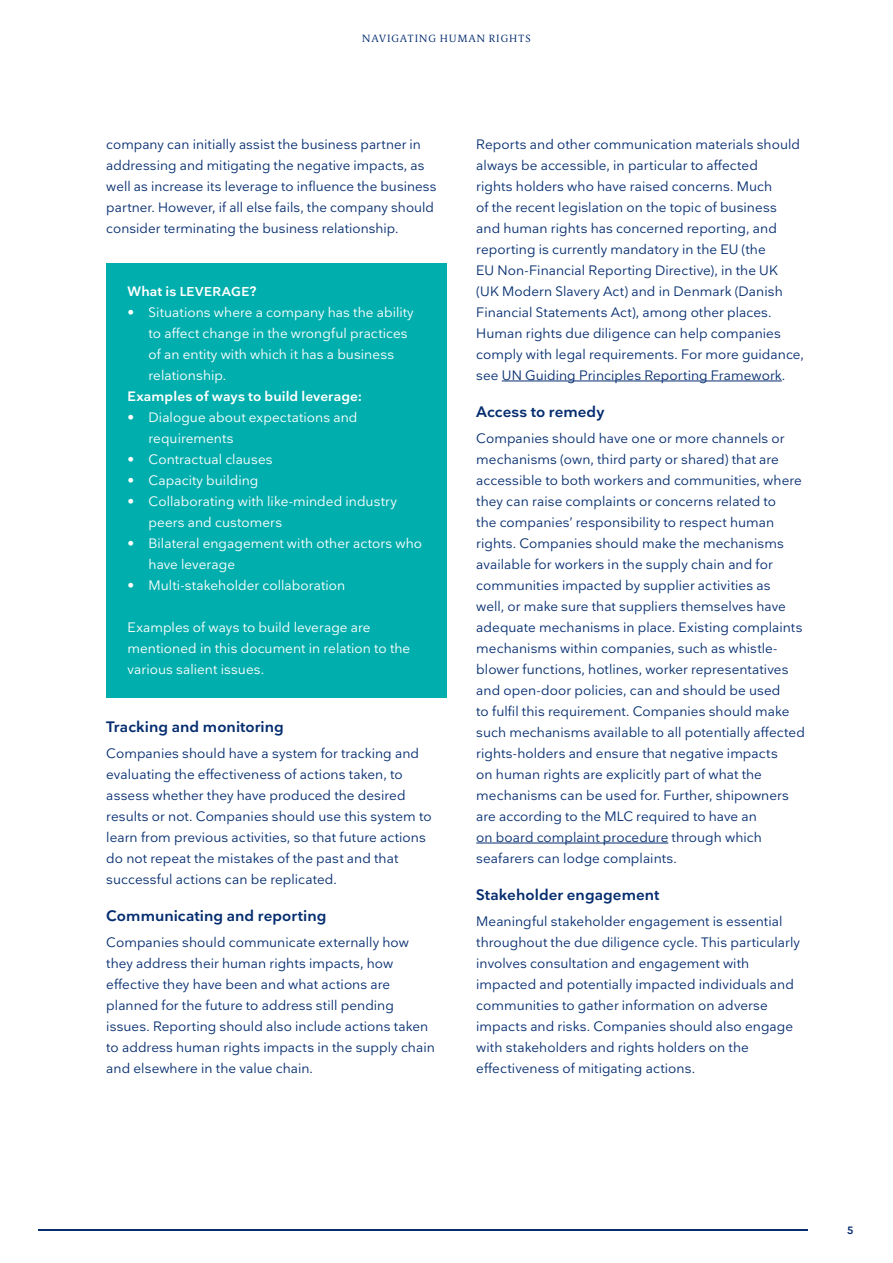
<style>
.page{position:relative;width:893px;height:1263px;background:#fff}
.page>*{position:absolute;margin:0;border:0;box-sizing:border-box;transform-origin:0 0}
.Mellemrubrik{font:600 15px "Nationale";letter-spacing:.005em;color:#052d6f}
.Brødtekst{font:13.5px/21px "Nationale";letter-spacing:.005em;color:#052d6f}
.Brødtekst_indryk{font:13.5px/21px "Nationale";letter-spacing:.005em;color:#fff}
.Brødtekst-2{font:13.5px/21px "Nationale";letter-spacing:.005em;color:#fff}
.Brødtekst_indryk-2{font:600 13.5px "Nationale";letter-spacing:.01em;color:#fff}
.Brødtekst_indryk-3{font:600 12.75px "Nationale";letter-spacing:.03em;color:#fff}
.t1{font:300 10.5px "Berlingske Serif Text";letter-spacing:.085em;color:#052d6f}
.t2{font:600 10.5px "Nationale";color:#052d6f}
.s1{font-size:13.5px}
</style>
<div class="page">
<hr style="left:38px;top:1229px;width:770px;height:2px;background:#052d6f">
<hr style="left:502px;top:381px;width:280px;height:1px;background:#052d6f">
<hr style="left:476px;top:843px;width:192px;height:1px;background:#052d6f">
<div style="left:106px;top:263px;width:340px;height:434px;background:#00afad"></div>
<p class="t1" style="left:362px;top:31px;width:170px">NAVIGATING HUMAN RIGHTS</p>
<p class="Brødtekst" style="left:106px;top:133px;width:332px">company can initially assist the business partner in addressing and mitigating the negative impacts, as well as increase its leverage to influence the business partner. However, if all else fails, the company should consider terminating the business relationship.</p>
<p class="Brødtekst_indryk-3" style="left:128px;top:283px;width:130px"><span class="s1">What is</span> LEVERAGE<span class="s1">?</span></p>
<p class="Brødtekst_indryk" style="left:149px;top:301px;width:267px;text-indent:-21px">• Situations where a company has the ability to affect change in the wrongful practices of an entity with which it has a business relationship.</p>
<p class="Brødtekst_indryk-2" style="left:128px;top:387px;width:236px">Examples of ways to build leverage:</p>
<p class="Brødtekst_indryk" style="left:149px;top:406px;width:210px;text-indent:-21px">• Dialogue about expectations and requirements</p>
<p class="Brødtekst_indryk" style="left:128px;top:448px;width:147px">• Contractual clauses</p>
<p class="Brødtekst_indryk" style="left:128px;top:469px;width:132px">• Capacity building</p>
<p class="Brødtekst_indryk" style="left:149px;top:490px;width:250px;text-indent:-21px">• Collaborating with like-minded industry peers and customers</p>
<p class="Brødtekst_indryk" style="left:149px;top:532px;width:275px;text-indent:-21px">• Bilateral engagement with other actors who have leverage</p>
<p class="Brødtekst_indryk" style="left:128px;top:574px;width:219px">• Multi-stakeholder collaboration</p>
<p class="Brødtekst-2" style="left:128px;top:616px;width:284px">Examples of ways to build leverage are mentioned in this document in relation to the various salient issues.</p>
<p class="Mellemrubrik" style="left:106px;top:717px;width:179px">Tracking and monitoring</p>
<p class="Brødtekst" style="left:106px;top:742px;width:327px">Companies should have a system for tracking and evaluating the effectiveness of actions taken, to assess whether they have produced the desired results or not. Companies should use this system to learn from previous activities, so that future actions do not repeat the mistakes of the past and that successful actions can be replicated.</p>
<p class="Mellemrubrik" style="left:106px;top:906px;width:222px">Communicating and reporting</p>
<p class="Brødtekst" style="left:106px;top:931px;width:330px">Companies should communicate externally how they address their human rights impacts, how effective they have been and what actions are planned for the future to address still pending issues. Reporting should also include actions taken to address human rights impacts in the supply chain and elsewhere in the value chain.</p>
<p class="Brødtekst" style="left:476px;top:133px;width:329px">Reports and other communication materials should always be accessible, in particular to affected<br>rights holders who have raised concerns. Much<br>of the recent legislation on the topic of business and human rights has concerned reporting, and reporting is currently mandatory in the EU (the<br>EU Non-Financial Reporting Directive), in the UK<br>(UK Modern Slavery Act) and in Denmark (Danish Financial Statements Act), among other places.<br>Human rights due diligence can help companies comply with legal requirements. For more guidance, see UN Guiding Principles Reporting Framework.</p>
<p class="Mellemrubrik" style="left:476px;top:402px;width:130px">Access to remedy</p>
<p class="Brødtekst" style="left:476px;top:427px;width:330px">Companies should have one or more channels or mechanisms (own, third party or shared) that are accessible to both workers and communities, where they can raise complaints or concerns related to<br>the companies’ responsibility to respect human rights. Companies should make the mechanisms available for workers in the supply chain and for communities impacted by supplier activities as<br>well, or make sure that suppliers themselves have adequate mechanisms in place. Existing complaints mechanisms within companies, such as whistle&shy;blower functions, hotlines, worker representatives and open-door policies, can and should be used<br>to fulfil this requirement. Companies should make such mechanisms available to all potentially affected rights-holders and ensure that negative impacts<br>on human rights are explicitly part of what the mechanisms can be used for. Further, shipowners are according to the MLC required to have an<br>on board complaint procedure through which seafarers can lodge complaints.</p>
<p class="Mellemrubrik" style="left:476px;top:885px;width:185px">Stakeholder engagement</p>
<p class="Brødtekst" style="left:476px;top:910px;width:325px">Meaningful stakeholder engagement is essential throughout the due diligence cycle. This particularly involves consultation and engagement with impacted and potentially impacted individuals and communities to gather information on adverse impacts and risks. Companies should also engage with stakeholders and rights holders on the effectiveness of mitigating actions.</p>
<p class="t2" style="left:847px;top:1223px;width:8px">5</p>
</div>
